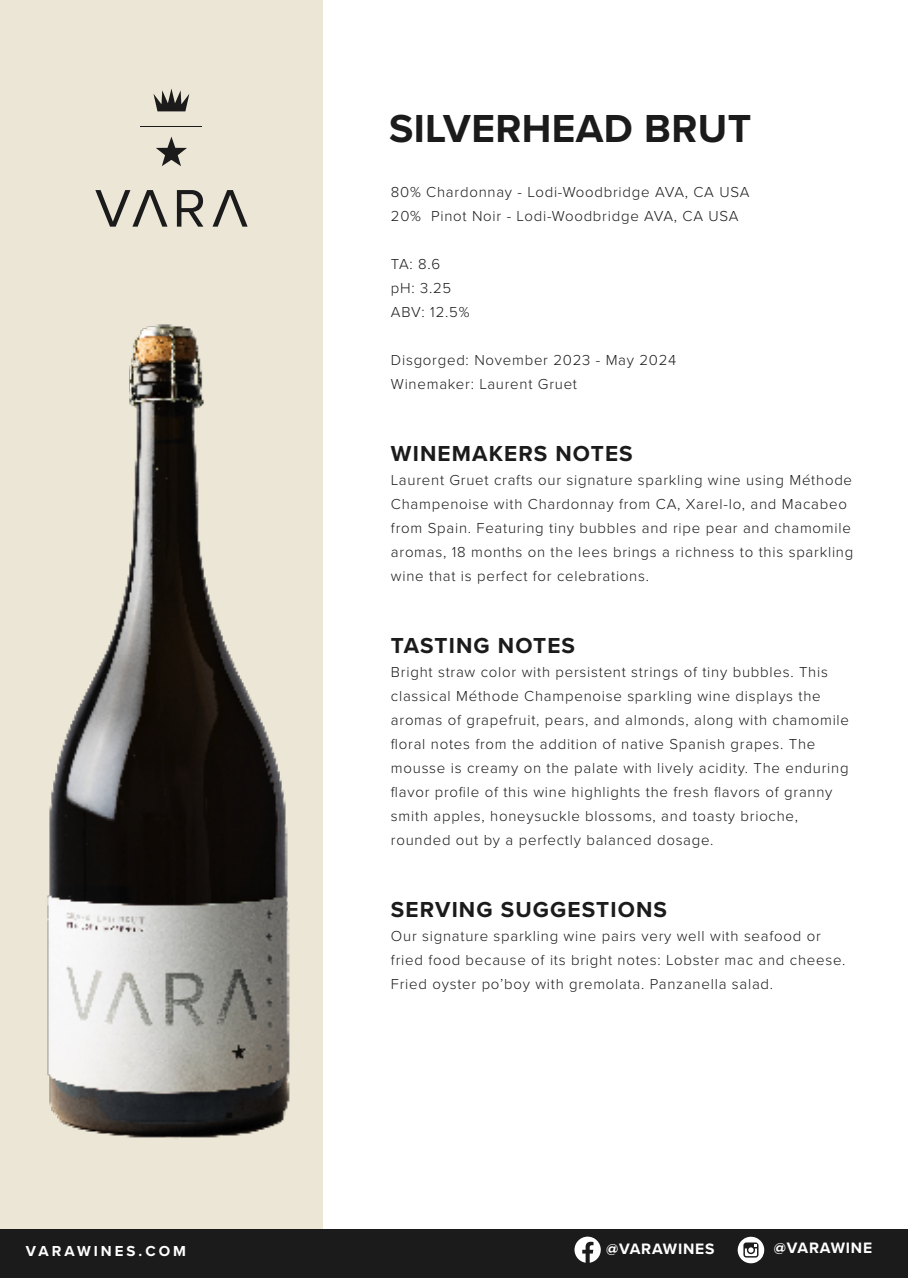
<style>
.page{position:relative;width:908px;height:1278px;background:#fff}
.page>*{position:absolute;margin:0;border:0;box-sizing:border-box;transform-origin:0 0}
.t1{font:700 40.5px "Proxima Nova";letter-spacing:.01em;color:#1b1b1c}
.t2{font:700 22.5px "Proxima Nova";letter-spacing:.05em;color:#1b1b1c}
.t3{font:700 15.6px "Proxima Nova";letter-spacing:.05em;color:#fff}
.t4{font:300 15px/24px "Proxima Nova";letter-spacing:.05em;color:#1b1b1c}
.t5{font:700 15px "Proxima Nova";letter-spacing:.2em;color:#fff}
</style>
<div class="page">
<div style="left:0;top:0;width:323px;height:1278px;background:#ece6d7"></div>
<svg style="left:177px;top:190px;width:26px;height:37px"></svg>
<svg style="left:213px;top:190px;width:35px;height:37px"></svg>
<hr style="left:140px;top:126px;width:62px;height:1px;background:#1b1b1c">
<svg style="left:153px;top:89px;width:36px;height:22px"></svg>
<svg style="left:156px;top:137px;width:31px;height:29px"></svg>
<svg style="left:95px;top:190px;width:73px;height:37px"></svg>
<div style="left:0;top:1229px;width:908px;height:49px;background:#1b1b1c"></div>
<svg style="left:574px;top:1236px;width:27px;height:27px"></svg>
<svg style="left:738px;top:1237px;width:26px;height:26px"></svg>
<img style="left:47px;top:324px;width:243px;height:814px">
<h1 class="t1" style="left:389px;top:98px;width:364px">SILVERHEAD BRUT</h1>
<p class="t4" style="left:391px;top:179px;width:360px">80% Chardonnay - Lodi-Woodbridge AVA, CA USA<br>20% Pinot Noir - Lodi-Woodbridge AVA, CA USA</p>
<p class="t4" style="left:391px;top:251px;width:80px">TA: 8.6<br>pH: 3.25<br>ABV: 12.5%</p>
<p class="t4" style="left:391px;top:347px;width:287px">Disgorged: November 2023 - May 2024<br>Winemaker: Laurent Gruet</p>
<h2 class="t2" style="left:391px;top:436px;width:243px">WINEMAKERS NOTES</h2>
<p class="t4" style="left:391px;top:467px;width:464px">Laurent Gruet crafts our signature sparkling wine using Méthode Champenoise with Chardonnay from CA, Xarel-lo, and Macabeo from Spain. Featuring tiny bubbles and ripe pear and chamomile aromas, 18 months on the lees brings a richness to this sparkling wine that is perfect for celebrations.</p>
<h2 class="t2" style="left:391px;top:628px;width:186px">TASTING NOTES</h2>
<p class="t4" style="left:391px;top:659px;width:460px">Bright straw color with persistent strings of tiny bubbles. This classical Méthode Champenoise sparkling wine displays the aromas of grapefruit, pears, and almonds, along with chamomile floral notes from the addition of native Spanish grapes. The mousse is creamy on the palate with lively acidity. The enduring flavor profile of this wine highlights the fresh flavors of granny smith apples, honeysuckle blossoms, and toasty brioche, rounded out by a perfectly balanced dosage.</p>
<h2 class="t2" style="left:391px;top:892px;width:278px">SERVING SUGGESTIONS</h2>
<p class="t4" style="left:391px;top:923px;width:456px">Our signature sparkling wine pairs very well with seafood or fried food because of its bright notes: Lobster mac and cheese.<br>Fried oyster po’boy with gremolata. Panzanella salad.</p>
<p class="t5" style="left:26px;top:1240px;width:162px">VARAWINES.COM</p>
<p class="t3" style="left:606px;top:1237px;width:110px">@VARAWINES</p>
<p class="t3" style="left:774px;top:1236px;width:100px">@VARAWINE</p>
</div>
